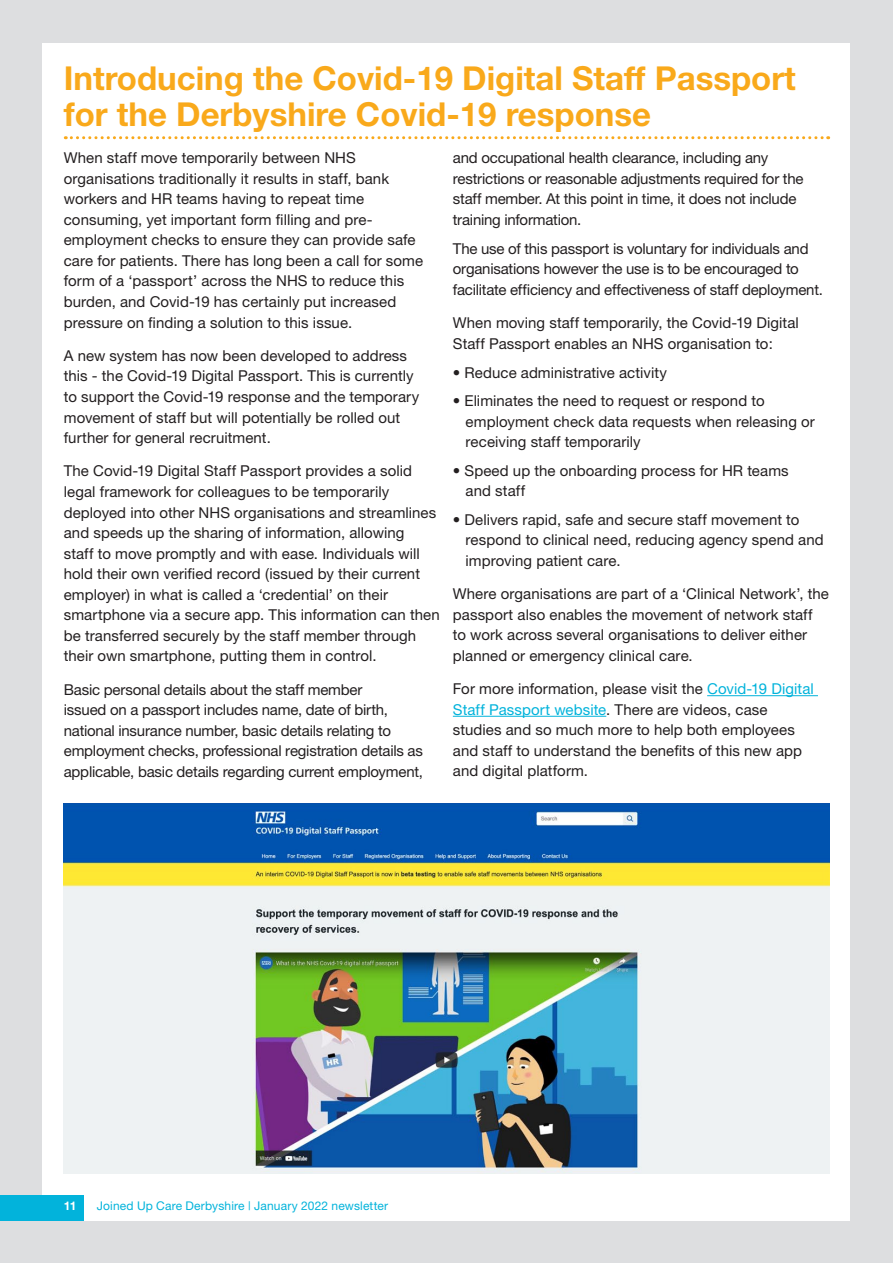
<style>
.page{position:relative;width:893px;height:1263px;background:#dddee0}
.page>*{position:absolute;margin:0;border:0;box-sizing:border-box;transform-origin:0 0}
.t1{font:700 33px/36px "Helvetica Neue";color:#f9a91b}
.t2{font:15px/20.5px "Helvetica Neue";letter-spacing:.005em;color:#231f20}
.t3{font:15px/20.5px "Helvetica Neue";letter-spacing:-.015em;color:#231f20}
.t4{font:12px "Helvetica Neue";letter-spacing:.01em;color:#02b3db}
.t5{font:700 12px "Helvetica Neue";color:#fff}
.s1{color:#02b3db}
</style>
<div class="page">
<div style="left:43px;top:43px;width:807px;height:1177px;background:#fff"></div>
<svg style="left:65px;top:136px;width:764px;height:3px"></svg>
<hr style="left:707px;top:695px;width:111px;height:1px;background:#02b3db">
<hr style="left:453px;top:716px;width:153px;height:1px;background:#02b3db">
<div style="left:0;top:1194px;width:83px;height:26px;background:#02b3db"></div>
<img style="left:64px;top:804px;width:765px;height:369px">
<h1 class="t1" style="left:64px;top:59px;width:734px">Introducing the Covid-19 Digital Staff Passport for the Derbyshire Covid-19 response</h1>
<p class="t2" style="left:64px;top:147px;width:361px">When staff move temporarily between NHS organisations traditionally it results in staff, bank workers and HR teams having to repeat time consuming, yet important form filling and pre&shy;employment checks to ensure they can provide safe care for patients. There has long been a call for some form of a ‘passport’ across the NHS to reduce this burden, and Covid-19 has certainly put increased pressure on finding a solution to this issue.</p>
<p class="t2" style="left:64px;top:345px;width:357px">A new system has now been developed to address this - the Covid-19 Digital Passport. This is currently to support the Covid-19 response and the temporary movement of staff but will potentially be rolled out further for general recruitment.</p>
<p class="t2" style="left:64px;top:461px;width:377px">The Covid-19 Digital Staff Passport provides a solid legal framework for colleagues to be temporarily deployed into other NHS organisations and streamlines and speeds up the sharing of information, allowing<br>staff to move promptly and with ease. Individuals will hold their own verified record (issued by their current employer) in what is called a ‘credential’ on their smartphone via a secure app. This information can then be transferred securely by the staff member through their own smartphone, putting them in control.</p>
<p class="t3" style="left:64px;top:679px;width:361px">Basic personal details about the staff member<br>issued on a passport includes name, date of birth, national insurance number, basic details relating to employment checks, professional registration details as applicable, basic details regarding current employment,</p>
<p class="t3" style="left:453px;top:147px;width:352px">and occupational health clearance, including any restrictions or reasonable adjustments required for the staff member. At this point in time, it does not include training information.</p>
<p class="t3" style="left:453px;top:238px;width:372px">The use of this passport is voluntary for individuals and organisations however the use is to be encouraged to facilitate efficiency and effectiveness of staff deployment.</p>
<p class="t2" style="left:453px;top:312px;width:347px">When moving staff temporarily, the Covid-19 Digital<br>Staff Passport enables an NHS organisation to:</p>
<p class="t2" style="left:453px;top:362px;width:216px">• Reduce administrative activity</p>
<p class="t2" style="left:466px;top:390px;width:351px;text-indent:-13px">• Eliminates the need to request or respond to employment check data requests when releasing or receiving staff temporarily</p>
<p class="t2" style="left:466px;top:460px;width:325px;text-indent:-13px">• Speed up the onboarding process for HR teams and staff</p>
<p class="t2" style="left:466px;top:509px;width:360px;text-indent:-13px">• Delivers rapid, safe and secure staff movement to respond to clinical need, reducing agency spend and improving patient care.</p>
<p class="t2" style="left:453px;top:583px;width:377px">Where organisations are part of a ‘Clinical Network’, the passport also enables the movement of network staff to work across several organisations to deliver either planned or emergency clinical care.</p>
<p class="t2" style="left:453px;top:678px;width:362px">For more information, please visit the <span class="s1">Covid-19 Digital Staff Passport website</span>. There are videos, case studies and so much more to help both employees and staff to understand the benefits of this new app and digital platform.</p>
<p class="t5" style="left:64px;top:1198px;width:14px">11</p>
<p class="t4" style="left:97px;top:1199px;width:293px">Joined Up Care Derbyshire | January 2022 newsletter</p>
</div>
